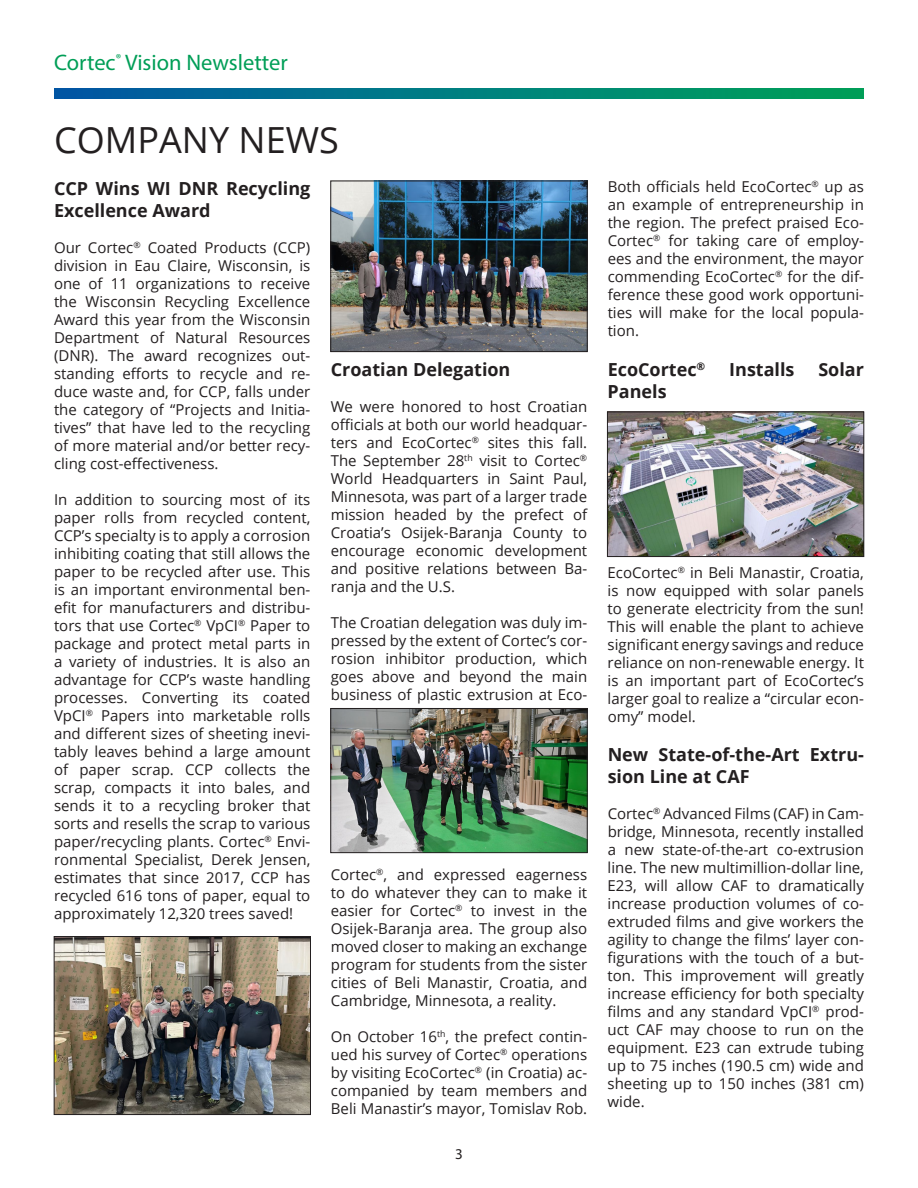
<style>
.page{position:relative;width:918px;height:1188px;background:#fff}
.page>*{position:absolute;margin:0;border:0;box-sizing:border-box;transform-origin:0 0}
.t1{font:36px "Open Sans";color:#231f20}
.t2{font:22.5px "Myriad Pro";color:#009e57}
.t3{font:700 18px/21.6px "Open Sans";color:#231f20}
.t4{font:15px/18px "Open Sans";color:#231f20;text-align:justify}
.t5{font:15px "Myriad Pro";color:#231f20}
</style>
<div class="page">
<svg style="left:54px;top:88px;width:810px;height:10px;background:#007d7f"></svg>
<img style="left:56px;top:938px;width:253px;height:175px">
<div style="left:54px;top:936px;width:257px;height:179px;border:1px solid #231f20"></div>
<img style="left:333px;top:710px;width:252px;height:141px">
<div style="left:331px;top:708px;width:256px;height:145px;border:1px solid #231f20"></div>
<img style="left:333px;top:183px;width:252px;height:167px">
<div style="left:331px;top:181px;width:256px;height:171px;border:1px solid #231f20"></div>
<img style="left:609px;top:414px;width:253px;height:141px">
<div style="left:607px;top:412px;width:257px;height:145px;border:1px solid #231f20"></div>
<h2 class="t2" style="left:54px;top:49px;width:235px">Cortec<sup>®</sup> Vision Newsletter</h2>
<p class="t1" style="left:54px;top:115px;width:286px">COMPANY NEWS</p>
<p class="t3" style="left:54px;top:177px;width:258px">CCP Wins WI DNR Recycling<br>Excellence Award</p>
<p class="t4" style="left:54px;top:238px;width:258px">Our Cortec<sup>®</sup> Coated Products (CCP) division in Eau Claire, Wisconsin, is one of 11 organizations to receive the Wisconsin Recycling Excellence Award this year from the Wisconsin Department of Natural Resources (DNR). The award recognizes out&shy;standing efforts to recycle and re&shy;duce waste and, for CCP, falls under the category of “Projects and Initia&shy;tives” that have led to the recycling of more material and/or better recy&shy;cling cost-effectiveness.</p>
<p class="t4" style="left:54px;top:490px;width:258px">In addition to sourcing most of its paper rolls from recycled content, CCP’s specialty is to apply a corrosion inhibiting coating that still allows the paper to be recycled after use. This is an important environmental ben&shy;efit for manufacturers and distribu&shy;tors that use Cortec<sup>®</sup> VpCI<sup>®</sup> Paper to package and protect metal parts in a variety of industries. It is also an advantage for CCP’s waste handling processes. Converting its coated VpCI<sup>®</sup> Papers into marketable rolls and different sizes of sheeting inevi&shy;tably leaves behind a large amount of paper scrap. CCP collects the scrap, compacts it into bales, and sends it to a recycling broker that sorts and resells the scrap to various paper/recycling plants. Cortec<sup>®</sup> Envi&shy;ronmental Specialist, Derek Jensen, estimates that since 2017, CCP has recycled 616 tons of paper, equal to approximately 12,320 trees saved!</p>
<p class="t3" style="left:331px;top:358px;width:181px">Croatian Delegation</p>
<p class="t4" style="left:331px;top:397px;width:258px">We were honored to host Croatian officials at both our world headquar&shy;ters and EcoCortec<sup>®</sup> sites this fall.<br>The September 28<sup>th</sup> visit to Cortec<sup>® </sup>World Headquarters in Saint Paul, Minnesota, was part of a larger trade mission headed by the prefect of Croatia’s Osijek-Baranja County to encourage economic development and positive relations between Ba&shy;ranja and the U.S.</p>
<p class="t4" style="left:331px;top:613px;width:258px">The Croatian delegation was duly im&shy;pressed by the extent of Cortec’s cor&shy;rosion inhibitor production, which goes above and beyond the main business of plastic extrusion at Eco-</p>
<p class="t4" style="left:331px;top:865px;width:258px">Cortec<sup>®</sup>, and expressed eagerness to do whatever they can to make it easier for Cortec<sup>®</sup> to invest in the Osijek-Baranja area. The group also moved closer to making an exchange program for students from the sister cities of Beli Manastir, Croatia, and Cambridge, Minnesota, a reality.</p>
<p class="t4" style="left:331px;top:1027px;width:258px">On October 16<sup>th</sup>, the prefect contin&shy;ued his survey of Cortec<sup>®</sup> operations by visiting EcoCortec<sup>®</sup> (in Croatia) ac&shy;companied by team members and Beli Manastir’s mayor, Tomislav Rob.</p>
<p class="t5" style="left:455px;top:1144px;width:9px">3</p>
<p class="t4" style="left:608px;top:178px;width:258px">Both officials held EcoCortec<sup>®</sup> up as an example of entrepreneurship in the region. The prefect praised Eco-Cortec<sup>®</sup> for taking care of employ&shy;ees and the environment, the mayor commending EcoCortec<sup>®</sup> for the dif&shy;ference these good work opportuni&shy;ties will make for the local popula&shy;tion.</p>
<p class="t3" style="left:608px;top:358px;width:99px">EcoCortec<sup>®</sup></p>
<p class="t3" style="left:729px;top:358px;width:67px">Installs</p>
<p class="t3" style="left:818px;top:358px;width:47px">Solar</p>
<p class="t3" style="left:608px;top:380px;width:61px">Panels</p>
<p class="t4" style="left:608px;top:563px;width:258px">EcoCortec<sup>®</sup> in Beli Manastir, Croatia, is now equipped with solar panels to generate electricity from the sun!<br>This will enable the plant to achieve significant energy savings and reduce reliance on non-renewable energy. It is an important part of EcoCortec’s larger goal to realize a “circular econ&shy;omy” model.</p>
<p class="t3" style="left:608px;top:743px;width:258px">New State-of-the-Art Extru&shy;sion Line at CAF</p>
<p class="t4" style="left:608px;top:804px;width:258px">Cortec<sup>®</sup> Advanced Films (CAF) in Cam&shy;bridge, Minnesota, recently installed a new state-of-the-art co-extrusion line. The new multimillion-dollar line, E23, will allow CAF to dramatically increase production volumes of co&shy;extruded films and give workers the agility to change the films’ layer con&shy;figurations with the touch of a but&shy;ton. This improvement will greatly increase efficiency for both specialty films and any standard VpCI<sup>®</sup> prod&shy;uct CAF may choose to run on the equipment. E23 can extrude tubing up to 75 inches (190.5 cm) wide and sheeting up to 150 inches (381 cm) wide.</p>
</div>
